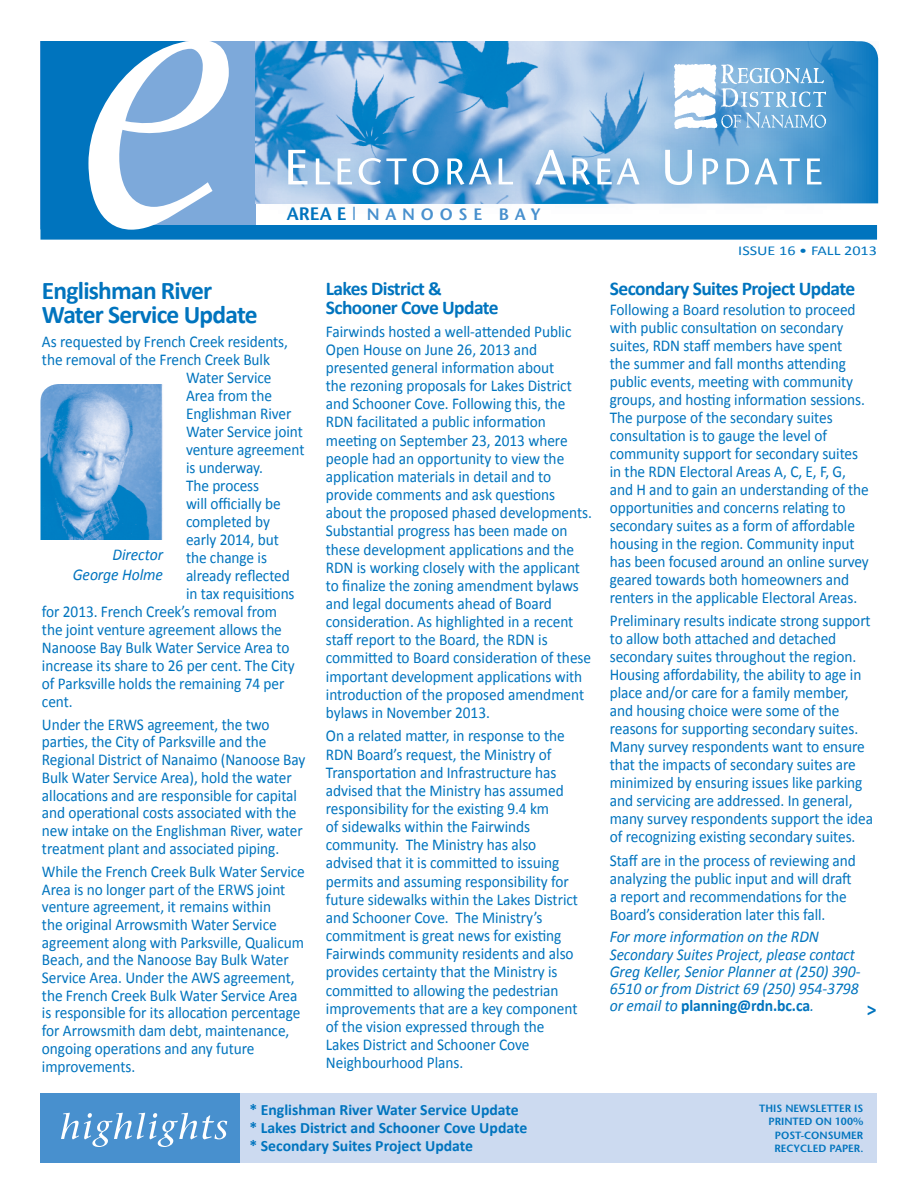
<style>
.page{position:relative;width:918px;height:1188px;background:#fff}
.page>*{position:absolute;margin:0;border:0;box-sizing:border-box;transform-origin:0 0}
.t1{font:700 25.5px/24px "Calibri";letter-spacing:-.03em;color:#0074be}
.t2{font:700 19.5px/19.5px "Calibri";letter-spacing:-.03em;color:#0074be}
.t3{font:600 18px "Stone Sans";color:#0074be}
.t4{font:16.5px/18.1px "Calibri";letter-spacing:-.005em;color:#0074be;scale:.93 1}
.t5{font:italic 16.5px/17.2px "Calibri";letter-spacing:-.005em;color:#0074be;scale:.95 1}
.t6{font:600 16.5px "Stone Sans";color:#4890ce}
.t7{font:700 15.75px/18px "Calibri";color:#0074be}
.t8{font:13.5px "Calibri";color:#0074be;scale:1.2 1}
.t9{font:600 10.5px/13.5px "Stone Sans";color:#0074be;text-align:right}
.s1{font-size:18px;color:#0074be}
.s2{font-size:18px}
.s3{font-weight:700;font-style:normal}
</style>
<div class="page">
<img style="left:40px;top:384px;width:123px;height:156px">
<div style="left:40px;top:1093px;width:838px;height:69px;background:#ccdaf0"></div>
<div style="left:40px;top:1093px;width:200px;height:69px;background:#4890ce"></div>
<svg style="left:61px;top:1113px;width:166px;height:34px"></svg>
<svg style="left:40px;top:225px;width:837px;height:15px;background:#0777bf"></svg>
<div style="left:41px;top:40px;width:215px;height:185px;background:#7da9da"></div>
<svg style="left:40px;top:40px;width:189px;height:190px"></svg>
<img style="left:256px;top:41px;width:622px;height:162px">
<svg style="left:258px;top:120px;width:590px;height:84px;background:#6da9d8"></svg>
<svg style="left:288px;top:150px;width:533px;height:35px"></svg>
<img style="left:674px;top:64px;width:151px;height:65px">
<p class="t3" style="left:287px;top:203px;width:13px">AREA</p>
<p class="t6" style="left:337px;top:204px;width:48px"><span class="s1">E</span> <span class="s2">|</span> NANOOSE</p>
<p class="t6" style="left:499px;top:204px;width:30px">B AY</p>
<h1 class="t1" style="left:42px;top:278px;width:217px">Englishman River<br>Water Service Update</h1>
<p class="t4" style="left:42px;top:331px;width:266px">As requested by French Creek residents,</p>
<p class="t4" style="left:42px;top:349px;width:247px">the removal of the French Creek Bulk</p>
<p class="t4" style="left:186px;top:367px;width:94px">Water Service</p>
<p class="t4" style="left:186px;top:385px;width:94px">Area from the</p>
<p class="t4" style="left:186px;top:403px;width:115px">Englishman River</p>
<p class="t4" style="left:186px;top:421px;width:127px">Water Service joint</p>
<p class="t4" style="left:186px;top:439px;width:129px">venture agreement</p>
<p class="t4" style="left:186px;top:457px;width:84px">is underway.</p>
<p class="t4" style="left:186px;top:475px;width:80px">The process</p>
<p class="t4" style="left:186px;top:493px;width:103px">will officially be</p>
<p class="t4" style="left:186px;top:511px;width:92px">completed by</p>
<p class="t4" style="left:186px;top:529px;width:101px">early 2014, but</p>
<p class="t4" style="left:186px;top:547px;width:89px">the change is</p>
<p class="t4" style="left:186px;top:565px;width:113px">already reflected</p>
<p class="t4" style="left:186px;top:583px;width:118px">in tax requisitions</p>
<p class="t4" style="left:42px;top:601px;width:254px">for 2013. French Creek’s removal from</p>
<p class="t4" style="left:42px;top:619px;width:260px">the joint venture agreement allows the</p>
<p class="t4" style="left:42px;top:637px;width:268px">Nanoose Bay Bulk Water Service Area to</p>
<p class="t4" style="left:42px;top:655px;width:273px">increase its share to 26 per cent. The City</p>
<p class="t4" style="left:42px;top:673px;width:262px">of Parksville holds the remaining 74 per</p>
<p class="t4" style="left:42px;top:691px;width:35px">cent.</p>
<p class="t4" style="left:42px;top:715px;width:285px;line-height:17.7px">U nder the ERWS agreement, the two parties, the City of Parksville and the Regional District of Nanaimo (Nanoose Bay Bulk Water Service Area), hold the water allocations and are responsible for capital and operational costs associated with the new intake on the Englishman River, water treatment plant and associated piping.</p>
<p class="t4" style="left:42px;top:862px;width:284px;line-height:17.7px">While the French Creek Bulk Water Service Area is no longer part of the ERWS joint venture agreement, it remains within<br>the original Arrowsmith Water Service agreement along with Parksville, Qualicum Beach, and the Nanoose Bay Bulk Water Service Area. U nder the AWS agreement, the French Creek Bulk Water Service Area is responsible for its allocation percentage for Arrowsmith dam debt, maintenance, ongoing operations and any future improvements.</p>
<p class="t5" style="left:73px;top:544px;width:97px;line-height:19.8px;text-align:right">Director<br>George Holme</p>
<p class="t2" style="left:326px;top:278px;width:174px">Lakes District &amp;<br>Schooner Cove Update</p>
<p class="t4" style="left:326px;top:321px;width:288px">Fairwinds hosted a well-attended Public Open House on June 26, 2013 and presented general information about<br>the rezoning proposals for Lakes District and Schooner Cove. Following this, the RDN facilitated a public information meeting on September 23, 2013 where people had an opportunity to view the application materials in detail and to provide comments and ask questions about the proposed phased developments.<br>Substantial progress has been made on these development applications and the RDN is working closely with the applicant to finalize the zoning amendment bylaws and legal documents ahead of Board consideration. As highlighted in a recent staff report to the Board, the RDN is committed to Board consideration of these important development applications with introduction of the proposed amendment bylaws in November 2013.</p>
<p class="t4" style="left:326px;top:726px;width:273px">On a related matter, in response to the RDN Board’s request, the Ministry of Transportation and Infrastructure has advised that the Ministry has assumed responsibility for the existing 9.4 km<br>of sidewalks within the Fairwinds community. The Ministry has also advised that it is committed to issuing permits and assuming responsibility for future sidewalks within the Lakes District and Schooner Cove. The Ministry’s commitment is great news for existing Fairwinds community residents and also provides certainty that the Ministry is committed to allowing the pedestrian improvements that are a key component of the vision expressed through the Lakes District and Schooner Cove Neighbourhood Plans.</p>
<p class="t8" style="left:738px;top:242px;width:117px">Issue 16 • FALL 2013</p>
<p class="t2" style="left:610px;top:278px;width:247px">Secondary Suites Project Update</p>
<p class="t4" style="left:610px;top:300px;width:280px">Following a Board resolution to proceed with public consultation on secondary suites, RDN staff members have spent<br>the summer and fall months attending public events, meeting with community groups, and hosting information sessions.<br>The purpose of the secondary suites consultation is to gauge the level of community support for secondary suites in the RDN Electoral Areas A, C, E, F, G, and H and to gain an understanding of the opportunities and concerns relating to secondary suites as a form of affordable housing in the region. Community input has been focused around an online survey geared towards both homeowners and renters in the applicable Electoral Areas.</p>
<p class="t4" style="left:610px;top:611px;width:285px">Preliminary results indicate strong support to allow both attached and detached secondary suites throughout the region.<br>Housing affordability, the ability to age in place and/or care for a family member, and housing choice were some of the reasons for supporting secondary suites.<br>Many survey respondents want to ensure that the impacts of secondary suites are minimized by ensuring issues like parking and servicing are addressed. In general, many survey respondents support the idea of recognizing existing secondary suites.</p>
<p class="t4" style="left:610px;top:850px;width:266px">Staff are in the process of reviewing and analyzing the public input and will draft a report and recommendations for the Board’s consideration later this fall.</p>
<p class="t5" style="left:610px;top:927px;width:265px">For more information on the RDN Secondary Suites Project, please contact Greg Keller, Senior Planner at (250) 390- 6510 or from District 69 (250) 954-3798 or email to <span class="s3">planning@rdn.bc.ca</span>.</p>
<p class="t2" style="left:867px;top:999px;width:11px">&gt;</p>
<p class="t7" style="left:249px;top:1100px;width:279px">* Englishman River Water Service Update * Lakes District and Schooner Cove Update * Secondary Suites Project Update</p>
<p class="t9" style="left:759px;top:1101px;width:106px">THIS NEWSLETTER IS<br>PRINTED ON 100%<br>POST-CONSUMER<br>RECYCLED PAPER.</p>
</div>
